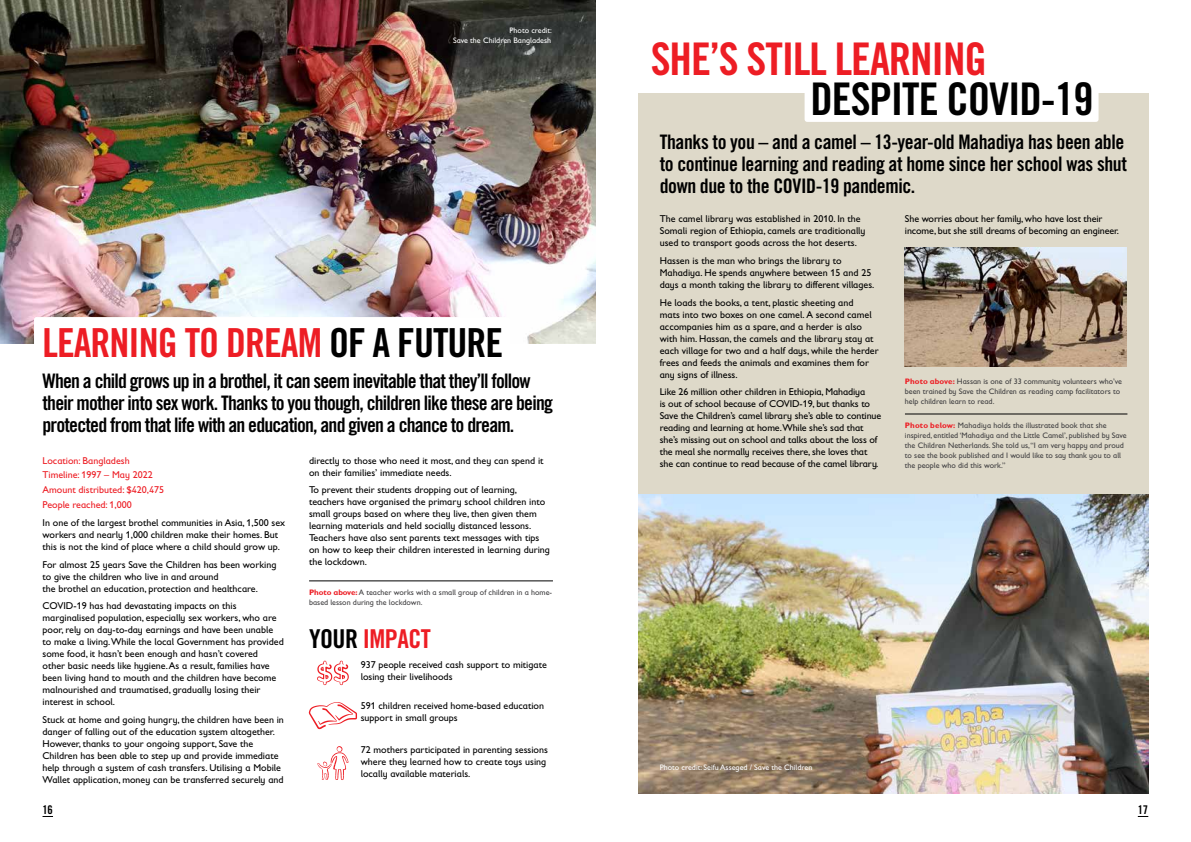
<style>
.page{position:relative;width:1191px;height:842px;background:#fff}
.page>*{position:absolute;margin:0;border:0;box-sizing:border-box;transform-origin:0 0}
.t1{font:45px "Trade Gothic Bold Cond Twenty";letter-spacing:-.025em;color:#ed1d24}
.t2{font:45px "Trade Gothic Bold Cond Twenty";letter-spacing:-.025em;color:#000}
.t3{font:40px "Trade Gothic Bold Cond Twenty";letter-spacing:-.025em;color:#ed1d24}
.t4{font:26px "Trade Gothic Bold Cond Twenty";letter-spacing:-.02em;color:#ed1d24}
.t5{font:20px/22px "Trade Gothic Bold Cond Twenty";letter-spacing:-.04em;color:#000}
.t6{font:20px/22px "Trade Gothic Bold Cond Twenty";letter-spacing:-.02em;color:#000}
.t7{font:12px "Trade Gothic Bold Cond Twenty";color:#000}
.t8{font:10px/12px "Gill Sans Infant Std";color:#000}
.t9{font:10px/14.8px "Gill Sans Infant Std";color:#ed1d24}
.t10{font:8px/10px "Gill Sans Infant Std";color:#414042}
.t11{font:8px/9.6px "Gill Sans Infant Std";color:#fff;text-align:right}
.s1{color:#000}
.s2{font-weight:700;color:#ed1d24}
</style>
<div class="page">
<img style="left:0;top:0;width:595px;height:343px">
<div style="left:34px;top:317px;width:476px;height:47px;background:#fff;border-radius:3px"></div>
<hr style="left:309px;top:581px;width:244px;height:1px;background:#000">
<svg style="left:317px;top:661px;width:32px;height:24px"></svg>
<svg style="left:309px;top:702px;width:48px;height:27px"></svg>
<svg style="left:317px;top:746px;width:31px;height:34px"></svg>
<div style="left:638px;top:94px;width:510px;height:400px;background:#ded9c9"></div>
<hr style="left:905px;top:414px;width:222px;height:1px;background:#000">
<div style="left:804px;top:75px;width:294px;height:47px;background:#fff;border-radius:3px"></div>
<img style="left:638px;top:494px;width:510px;height:300px">
<img style="left:904px;top:247px;width:222px;height:119px">
<p class="t11" style="left:453px;top:25px;width:100px">Photo credit:<br>Save the Children Bangladesh</p>
<h2 class="t3" style="left:43px;top:319px;width:462px">LEARNING TO DREAM <span class="s1">OF A FUTURE</span></h2>
<h3 class="t5" style="left:43px;top:369px;width:512px">When a child grows up in a brothel, it can seem inevitable that they’ll follow their mother into sex work. Thanks to you though, children like these are being protected from that life with an education, and given a chance to dream.</h3>
<p class="t9" style="left:43px;top:453px;width:123px">Location: Bangladesh<br>Timeline: 1997 – May 2022<br>Amount distributed: $420,475<br>People reached: 1,000</p>
<p class="t8" style="left:43px;top:516px;width:244px">In one of the largest brothel communities in Asia, 1,500 sex workers and nearly 1,000 children make their homes. But this is not the kind of place where a child should grow up.</p>
<p class="t8" style="left:43px;top:558px;width:235px">For almost 25 years Save the Children has been working to give the children who live in and around<br>the brothel an education, protection and healthcare.</p>
<p class="t8" style="left:43px;top:600px;width:243px">COVID-19 has had devastating impacts on this marginalised population, especially sex workers, who are poor, rely on day-to-day earnings and have been unable to make a living.While the local Government has provided some food, it hasn’t been enough and hasn’t covered<br>other basic needs like hygiene. As a result, families have been living hand to mouth and the children have become malnourished and traumatised, gradually losing their interest in school.</p>
<p class="t8" style="left:43px;top:713px;width:243px">Stuck at home and going hungry, the children have been in danger of falling out of the education system altogether.<br>However, thanks to your ongoing support, Save the Children has been able to step up and provide immediate help through a system of cash transfers. Utilising a Mobile Wallet application, money can be transferred securely and</p>
<p class="t8" style="left:309px;top:454px;width:236px">directly to those who need it most, and they can spend it on their families’ immediate needs.</p>
<p class="t8" style="left:309px;top:484px;width:242px">To prevent their students dropping out of learning, teachers have organised the primary school children into small groups based on where they live, then given them learning materials and held socially distanced lessons.<br>Teachers have also sent parents text messages with tips on how to keep their children interested in learning during the lockdown.</p>
<p class="t10" style="left:309px;top:587px;width:245px"><span class="s2">Photo above:</span> A teacher works with a small group of children in a home&shy;based lesson during the lockdown.</p>
<h3 class="t4" style="left:309px;top:623px;width:123px"><span class="s1">YOUR</span> IMPACT</h3>
<p class="t8" style="left:361px;top:658px;width:188px">937 people received cash support to mitigate losing their livelihoods</p>
<p class="t8" style="left:361px;top:699px;width:185px">591 children received home-based education support in small groups</p>
<p class="t8" style="left:361px;top:743px;width:189px">72 mothers participated in parenting sessions where they learned how to create toys using locally available materials.</p>
<h1 class="t1" style="left:651px;top:32px;width:338px">SHE’S STILL LEARNING</h1>
<h1 class="t2" style="left:810px;top:72px;width:285px">DESPITE COVID-19</h1>
<h3 class="t6" style="left:660px;top:131px;width:468px">Thanks to you – and a camel – 13-year-old Mahadiya has been able to continue learning and reading at home since her school was shut down due to the COVID-19 pandemic.</h3>
<p class="t8" style="left:660px;top:213px;width:207px">The camel library was established in 2010. In the<br>Somali region of Ethiopia, camels are traditionally used to transport goods across the hot deserts.</p>
<p class="t8" style="left:660px;top:254px;width:216px">Hassen is the man who brings the library to<br>Mahadiya. He spends anywhere between 15 and 25 days a month taking the library to different villages.</p>
<p class="t8" style="left:660px;top:296px;width:220px">He loads the books, a tent, plastic sheeting and<br>mats into two boxes on one camel. A second camel accompanies him as a spare, and a herder is also with him. Hassan, the camels and the library stay at each village for two and a half days, while the herder frees and feeds the animals and examines them for any signs of illness.</p>
<p class="t8" style="left:660px;top:386px;width:223px">Like 26 million other children in Ethiopia, Mahadiya<br>is out of school because of COVID-19, but thanks to Save the Children’s camel library she’s able to continue reading and learning at home.While she’s sad that she’s missing out on school and talks about the loss of the meal she normally receives there, she loves that she can continue to read because of the camel library.</p>
<p class="t8" style="left:905px;top:213px;width:216px">She worries about her family, who have lost their income, but she still dreams of becoming an engineer.</p>
<p class="t10" style="left:905px;top:376px;width:218px"><span class="s2">Photo above:</span> Hassan is one of 33 community volunteers who’ve been trained by Save the Children as reading camp facilitators to help children learn to read.</p>
<p class="t10" style="left:905px;top:421px;width:223px"><span class="s2">Photo below:</span> Mahadiya holds the illustrated book that she inspired, entitled ‘Mahadiya and the Little Camel’, published by Save the Children Netherlands. She told us, “I am very happy and proud to see the book published and I would like to say thank you to all the people who did this work.”</p>
<p class="t11" style="left:660px;top:762px;width:154px">Photo credit: Seifu Asseged / Save the Children</p>
<p class="t7" style="left:43px;top:803px;width:12px">16</p>
<p class="t7" style="left:1137px;top:803px;width:12px">17</p>
</div>
